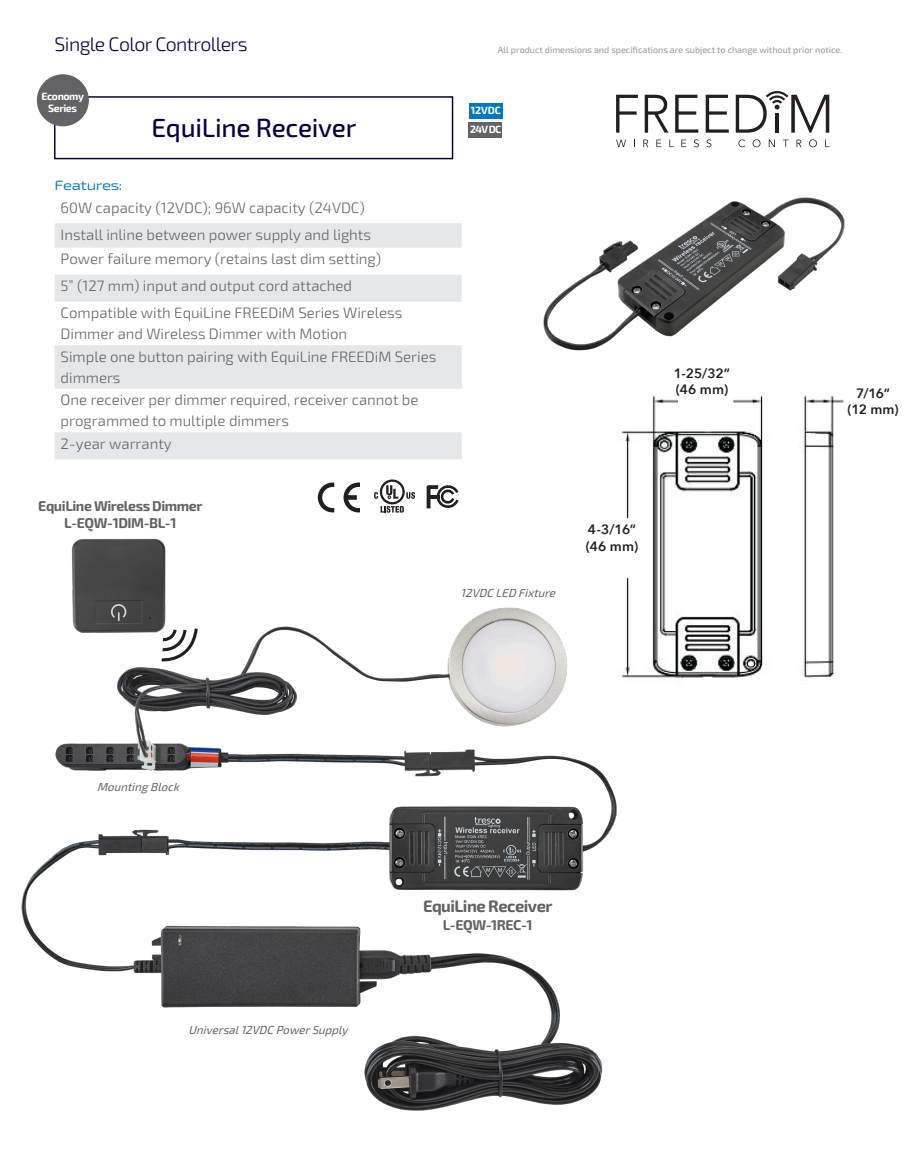
<style>
.page{position:relative;width:918px;height:1175px;background:#fff}
.page>*{position:absolute;margin:0;border:0;box-sizing:border-box;transform-origin:0 0}
.t1{font:500 26.25px "Exo 2";letter-spacing:-.01em;color:#090148}
.t2{font:300 19.5px "Exo 2";letter-spacing:-.03em;color:#090148}
._6__CH_footnotes_7{font:700 16.5px "Exo 2";letter-spacing:-.03em;color:#636366}
._3___TRE_body__10_1{font:300 15px/21px "Exo 2";color:#636366}
._6__CH_footnotes_7-2{font:700 14.1px/17px "Exo 2";letter-spacing:-.03em;color:#636366;text-align:center}
.t3{font:600 13.5px/16.2px "Avenir Next";letter-spacing:.005em;color:#231f20}
.t4{font:expanded 13.5px "Exo 2";letter-spacing:-.03em;color:#0079c2}
.t5{font:italic 11.55px "Exo 2";color:#636366}
.t6{font:700 10.5px/12px "Exo 2";letter-spacing:-.04em;color:#fff;text-align:center}
._6__CH_footnotes_7-3{font:9px "Exo 2";color:#939598}
</style>
<div class="page">
<img style="left:621px;top:395px;width:223px;height:283px">
<img style="left:21px;top:552px;width:665px;height:559px">
<img style="left:543px;top:197px;width:302px;height:154px">
<img style="left:61px;top:538px;width:115px;height:106px">
<svg style="left:159px;top:625px;width:41px;height:38px"></svg>
<div style="left:469px;top:103px;width:34px;height:15px;background:#0079c2"></div>
<div style="left:468px;top:122px;width:34px;height:15px;background:#636366"></div>
<svg style="left:616px;top:95px;width:22px;height:38px"></svg>
<svg style="left:645px;top:95px;width:24px;height:38px"></svg>
<svg style="left:675px;top:95px;width:23px;height:38px"></svg>
<svg style="left:706px;top:95px;width:23px;height:38px"></svg>
<svg style="left:736px;top:91px;width:93px;height:42px"></svg>
<svg style="left:616px;top:140px;width:10px;height:7px"></svg>
<svg style="left:643px;top:140px;width:5px;height:7px"></svg>
<svg style="left:656px;top:140px;width:5px;height:7px"></svg>
<svg style="left:669px;top:140px;width:5px;height:7px"></svg>
<svg style="left:681px;top:140px;width:5px;height:7px"></svg>
<svg style="left:694px;top:139px;width:5px;height:8px"></svg>
<svg style="left:707px;top:139px;width:4px;height:8px"></svg>
<svg style="left:738px;top:139px;width:7px;height:8px"></svg>
<svg style="left:753px;top:139px;width:8px;height:8px"></svg>
<svg style="left:769px;top:140px;width:6px;height:7px"></svg>
<svg style="left:783px;top:140px;width:6px;height:7px"></svg>
<svg style="left:797px;top:140px;width:5px;height:7px"></svg>
<svg style="left:809px;top:139px;width:8px;height:8px"></svg>
<div style="left:54px;top:96px;width:399px;height:63px;border:2px solid #090148"></div>
<svg style="left:55px;top:223px;width:407px;height:236px;fill:#ebecee"></svg>
<svg style="left:381px;top:506px;width:23px;height:6px"></svg>
<svg style="left:406px;top:492px;width:9px;height:7px"></svg>
<svg style="left:380px;top:479px;width:25px;height:25px"></svg>
<svg style="left:382px;top:482px;width:20px;height:20px"></svg>
<svg style="left:386px;top:485px;width:12px;height:13px"></svg>
<svg style="left:374px;top:492px;width:4px;height:7px"></svg>
<svg style="left:427px;top:485px;width:32px;height:24px"></svg>
<div style="left:37px;top:74px;width:52px;height:52px;background:#636366;border-radius:50%"></div>
<div style="left:679px;top:382px;width:52px;height:43px;background:#fff"></div>
<div style="left:599px;top:526px;width:53px;height:46px;background:#fff"></div>
<svg style="left:318px;top:482px;width:16px;height:30px"></svg>
<svg style="left:344px;top:482px;width:16px;height:30px"></svg>
<p class="t2" style="left:55px;top:31px;width:194px">Single Color Controllers</p>
<p class="t6" style="left:42px;top:89px;width:44px">Economy<br>Series</p>
<p class="t4" style="left:55px;top:178px;width:69px">Features:</p>
<p class="t1" style="left:151px;top:109px;width:206px">EquiLine Receiver</p>
<p class="_3___TRE_body__10_1" style="left:61px;top:196px;width:306px">60W capacity (12VDC); 96W capacity (24VDC)</p>
<p class="_3___TRE_body__10_1" style="left:61px;top:223px;width:312px">Install inline between power supply and lights</p>
<p class="_3___TRE_body__10_1" style="left:61px;top:248px;width:322px">Power failure memory (retains last dim setting)</p>
<p class="_3___TRE_body__10_1" style="left:61px;top:275px;width:293px">5” (127 mm) input and output cord attached</p>
<p class="_3___TRE_body__10_1" style="left:61px;top:302px;width:343px">Compatible with EquiLine FREEDiM Series Wireless<br>Dimmer and Wireless Dimmer with Motion</p>
<p class="_3___TRE_body__10_1" style="left:61px;top:345px;width:377px">Simple one button pairing with EquiLine FREEDiM Series dimmers</p>
<p class="_3___TRE_body__10_1" style="left:61px;top:389px;width:359px">One receiver per dimmer required, receiver cannot be programmed to multiple dimmers</p>
<p class="_3___TRE_body__10_1" style="left:61px;top:432px;width:113px">2-year warranty</p>
<p class="_6__CH_footnotes_7-2" style="left:38px;top:497px;width:166px">EquiLine Wireless Dimmer<br>L-EQW-1DIM-BL-1</p>
<p class="_6__CH_footnotes_7-3" style="left:498px;top:44px;width:346px">All product dimensions and specifications are subject to change without prior notice.</p>
<p class="t6" style="left:471px;top:103px;width:32px">12VDC</p>
<p class="t6" style="left:470px;top:123px;width:33px">24V DC</p>
<p class="t3" style="left:674px;top:364px;width:58px">1-25/32” (46 mm)</p>
<p class="t5" style="left:461px;top:584px;width:100px">12VDCLED Fixture</p>
<p class="t3" style="left:586px;top:521px;width:54px">4-3/16” (46 mm)</p>
<p class="t3" style="left:847px;top:384px;width:53px;text-align:center">7/16” (12 mm)</p>
<p class="t5" style="left:97px;top:779px;width:87px">MountingBlock</p>
<p class="_6__CH_footnotes_7" style="left:423px;top:893px;width:131px">EquiLine Receiver</p>
<p class="t5" style="left:189px;top:1022px;width:164px">Universal12VDCPowerSupply</p>
<p class="_6__CH_footnotes_7-2" style="left:443px;top:916px;width:91px">L-EQW-1REC-1</p>
</div>
